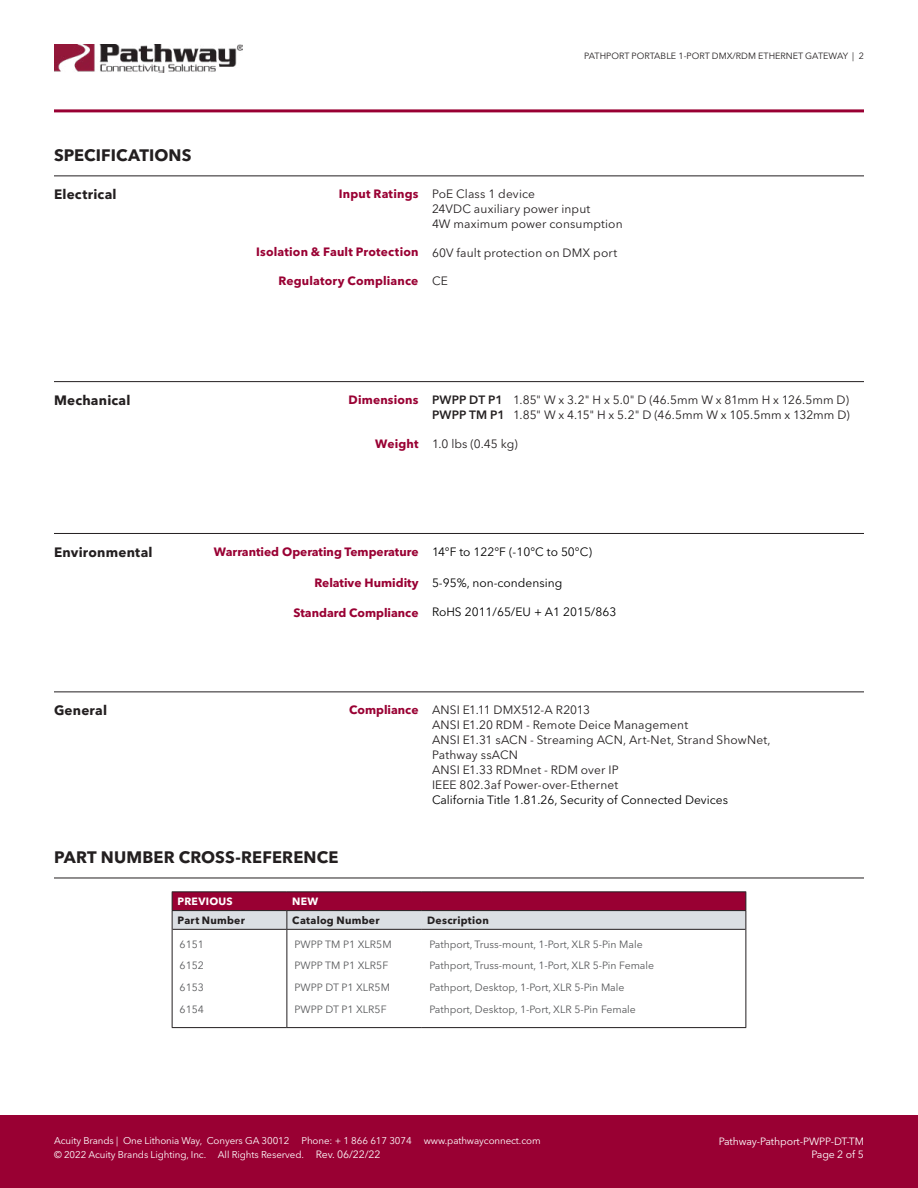
<style>
.page{position:relative;width:918px;height:1188px;background:#fff}
.page>*{position:absolute;margin:0;border:0;box-sizing:border-box;transform-origin:0 0}
.t1{font:700 16.5px "Avenir Next LT Pro";letter-spacing:.005em;color:#231f20}
.t2{font:700 13.5px "Avenir Next LT Pro";letter-spacing:.015em;color:#231f20}
.t3{font:12px/15px "Avenir Next LT Pro";letter-spacing:.01em;color:#231f20}
.t4{font:700 12px "Avenir Next LT Pro";letter-spacing:.005em;color:#903}
.t5{font:12px "Avenir Next LT Pro";color:#000}
.t6{font:10.5px/21.6px "Avenir Next LT Pro";color:#58595b}
.t7{font:10.5px/13.5px "Avenir Next LT Pro";letter-spacing:-.01em;color:#fff;text-align:right}
.t8{font:700 10.5px "Avenir Next LT Pro";letter-spacing:.025em;color:#231f20}
.t9{font:700 10.5px "Avenir Next LT Pro";letter-spacing:.025em;color:#fff}
.t10{font:9.75px/13.5px "Avenir Next LT Pro";letter-spacing:-.01em;color:#fff}
.t11{font:9px "Avenir Next LT Pro";color:#231f20}
.s1{font-weight:600}
.s2{font-weight:700;color:#903}
.s3{font-size:10.5px}
</style>
<div class="page">
<div style="left:0;top:1115px;width:918px;height:73px;background:#903"></div>
<img style="left:54px;top:44px;width:189px;height:29px">
<hr style="left:54px;top:109px;width:810px;height:3px;background:#903">
<hr style="left:54px;top:176px;width:810px;height:1px;background:#231f20">
<hr style="left:54px;top:381px;width:810px;height:1px;background:#231f20">
<hr style="left:54px;top:533px;width:810px;height:1px;background:#231f20">
<hr style="left:54px;top:692px;width:810px;height:1px;background:#231f20">
<hr style="left:54px;top:878px;width:810px;height:1px;background:#231f20">
<hr style="left:172px;top:929px;width:1px;height:98px;background:#231f20">
<hr style="left:286px;top:930px;width:1px;height:97px;background:#231f20">
<hr style="left:746px;top:929px;width:1px;height:98px;background:#231f20">
<hr style="left:172px;top:1027px;width:115px;height:1px;background:#231f20">
<hr style="left:287px;top:1027px;width:135px;height:1px;background:#231f20">
<hr style="left:422px;top:1027px;width:324px;height:1px;background:#231f20">
<hr style="left:172px;top:929px;width:115px;height:1px;background:#231f20">
<hr style="left:287px;top:929px;width:135px;height:1px;background:#231f20">
<hr style="left:422px;top:929px;width:324px;height:1px;background:#231f20">
<hr style="left:287px;top:891px;width:135px;height:1px;background:#231f20">
<hr style="left:422px;top:891px;width:324px;height:1px;background:#231f20">
<hr style="left:172px;top:891px;width:115px;height:1px;background:#231f20">
<svg style="left:172px;top:892px;width:575px;height:37px;background:#b36c86"></svg>
<hr style="left:172px;top:910px;width:115px;height:1px;background:#231f20">
<h1 class="t1" style="left:54px;top:145px;width:139px">SPECIFICATIONS</h1>
<p class="t11" style="left:584px;top:51px;width:281px">PATHPORT PORTABLE 1-PORT DMX/RDM ETHERNET GATEWAY | 2</p>
<p class="t2" style="left:54px;top:186px;width:64px">Electrical</p>
<p class="t3" style="left:432px;top:186px;width:192px">PoE Class 1 device<br>24VDC auxiliary power input<br>4W maximum power consumption</p>
<p class="t3" style="left:432px;top:245px;width:187px">60V fault protection on DMX port</p>
<p class="t3" style="left:432px;top:273px;width:17px">CE</p>
<p class="t4" style="left:339px;top:187px;width:81px">Input Ratings</p>
<p class="t4" style="left:256px;top:244px;width:164px">Isolation &amp; Fault Protection</p>
<p class="t4" style="left:278px;top:274px;width:141px">Regulatory Compliance</p>
<p class="t2" style="left:54px;top:392px;width:78px">Mechanical</p>
<p class="t3" style="left:432px;top:393px;width:419px"><span class="s1">PWPP DT P1</span> 1.85" W x 3.2" H x 5.0" D (46.5mm W x 81mm H x 126.5mm D)<br><span class="s1">PWPP TM P1</span> 1.85" W x 4.15" H x 5.2" D (46.5mm W x 105.5mm x 132mm D)</p>
<p class="t3" style="left:432px;top:436px;width:87px">1.0 lbs (0.45 kg)</p>
<p class="t4" style="left:349px;top:393px;width:71px">Dimensions</p>
<p class="t4" style="left:375px;top:436px;width:45px">Weight</p>
<p class="t4" style="left:214px;top:544px;width:206px">Warrantied Operating Temperature</p>
<p class="t4" style="left:314px;top:576px;width:106px">Relative Humidity</p>
<p class="t4" style="left:293px;top:605px;width:127px">Standard Compliance</p>
<p class="t2" style="left:54px;top:544px;width:100px">Environmental</p>
<p class="t5" style="left:432px;top:544px;width:161px">14°F to 122°F (-10°C to 50°C)</p>
<p class="t5" style="left:432px;top:576px;width:132px">5-95%, non-condensing</p>
<p class="t5" style="left:432px;top:604px;width:186px">RoHS 2011/65/EU + A1 2015/863</p>
<p class="t2" style="left:54px;top:702px;width:55px">General</p>
<p class="t3" style="left:432px;top:702px;width:340px;text-indent:-83px"><span class="s2">Compliance</span> ANSI E1.11 DMX512-A R2013<br>ANSI E1.20 RDM - Remote Deice Management<br>ANSI E1.31 sACN - Streaming ACN, Art-Net, Strand ShowNet, Pathway ssACN<br>ANSI E1.33 RDMnet - RDM over IP<br>IEEE 802.3af Power-over-Ethernet</p>
<p class="t5" style="left:432px;top:793px;width:298px">California Title 1.81.26, Security of Connected Devices</p>
<h1 class="t1" style="left:54px;top:847px;width:286px">PART NUMBER CROSS-REFERENCE</h1>
<p class="t9" style="left:178px;top:895px;width:57px">PREVIOUS</p>
<p class="t9" style="left:292px;top:895px;width:28px">NEW</p>
<p class="t8" style="left:178px;top:914px;width:69px">Part Number</p>
<p class="t8" style="left:292px;top:914px;width:89px">Catalog Number</p>
<p class="t8" style="left:427px;top:914px;width:63px">Description</p>
<p class="t6" style="left:180px;top:933px;width:26px;text-align:justify">6151<br>6152<br>6153<br>6154</p>
<p class="t6" style="left:294px;top:933px;width:99px">PWPP TM P1 XLR5M<br>PWPP TM P1 XLR5F<br>PWPP DT P1 XLR5M<br>PWPP DT P1 XLR5F</p>
<p class="t6" style="left:429px;top:933px;width:226px">Pathport, Truss-mount, 1-Port, XLR 5-Pin Male Pathport, Truss-mount, 1-Port, XLR 5-Pin Female Pathport, Desktop, 1-Port, XLR 5-Pin Male Pathport, Desktop, 1-Port, XLR 5-Pin Female</p>
<p class="t10" style="left:54px;top:1134px;width:488px">Acuity Brands | One Lithonia Way, Conyers GA 30012 Phone: + 1 866 617 3074 www.pathwayconnect.com © 2022 Acuity Brands Lighting, Inc. All Rights Reserved. <span class="s3">Rev. 06/22/22</span></p>
<p class="t7" style="left:719px;top:1134px;width:147px">Pathway-Pathport-PWPP-DT-TM<br>Page 2 of 5</p>
</div>
